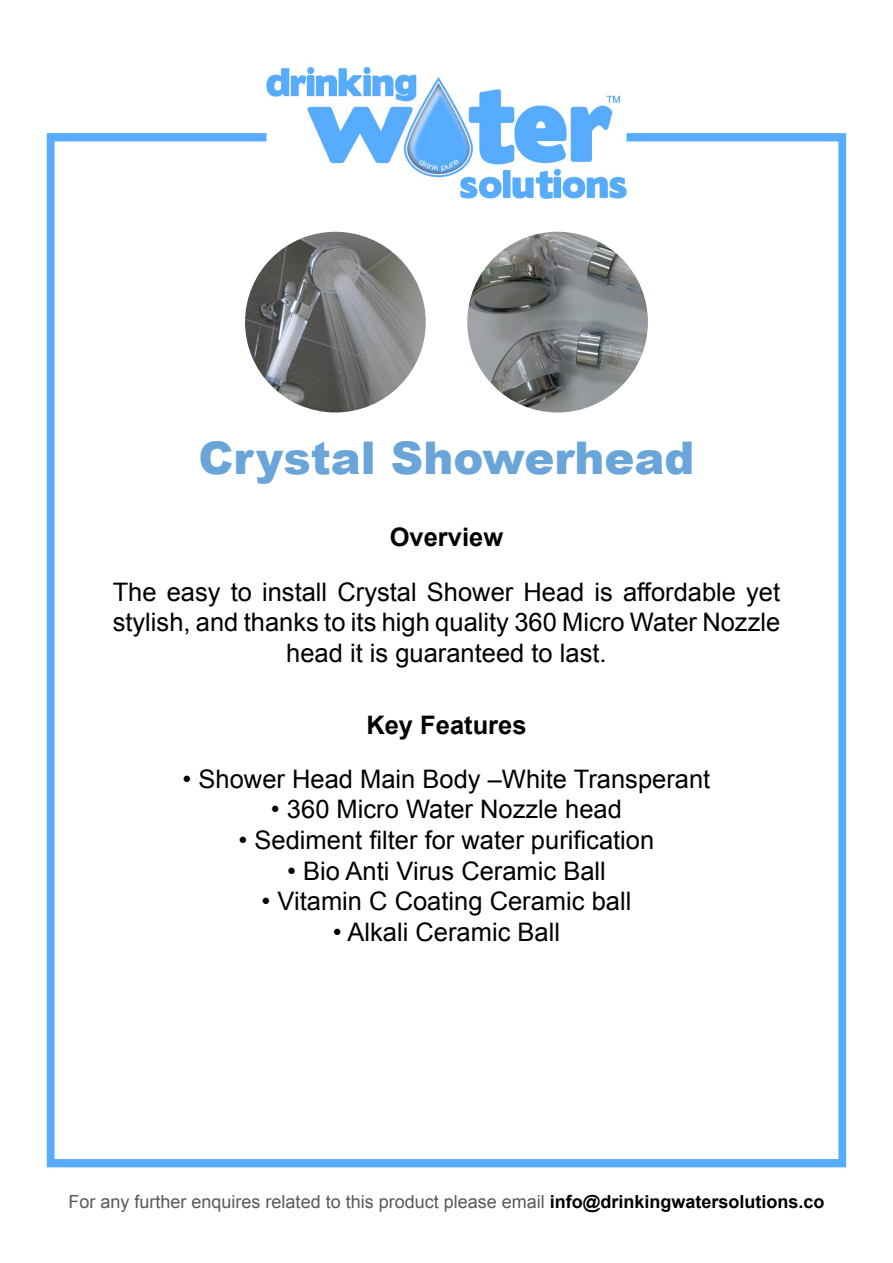
<style>
.page{position:relative;width:893px;height:1263px;background:#fff}
.page>*{position:absolute;margin:0;border:0;box-sizing:border-box;transform-origin:0 0}
.t1{font:900 45px "Arial";color:#6aa5d9}
.t2{font:25.5px/30.6px "Arial";color:#000;text-align:center}
.t3{font:700 25.5px "Arial";color:#000}
.t4{font:18px "Arial";color:#58595b}
.s1{font-weight:700;color:#000}
</style>
<div class="page">
<img style="left:46px;top:66px;width:801px;height:1102px">
<img style="left:467px;top:232px;width:181px;height:180px;border-radius:90px">
<img style="left:245px;top:232px;width:181px;height:180px;border-radius:90px">
<h1 class="t1" style="left:198px;top:426px;width:498px">Crystal Showerhead</h1>
<p class="t3" style="left:390px;top:520px;width:115px">Overview</p>
<p class="t2" style="left:113px;top:576px;width:669px">The easy to install Crystal Shower Head is affordable yet stylish, and thanks to its high quality 360 Micro Water Nozzle head it is guaranteed to last.</p>
<p class="t3" style="left:366px;top:708px;width:162px">Key Features</p>
<p class="t2" style="left:183px;top:764px;width:529px">• Shower Head Main Body –White Transperant</p>
<p class="t2" style="left:271px;top:794px;width:352px">• 360 Micro Water Nozzle head</p>
<p class="t2" style="left:239px;top:825px;width:417px">• Sediment filter for water purification</p>
<p class="t2" style="left:287px;top:855px;width:320px">• Bio Anti Virus Ceramic Ball</p>
<p class="t2" style="left:262px;top:886px;width:371px">• Vitamin C Coating Ceramic ball</p>
<p class="t2" style="left:333px;top:917px;width:229px">• Alkali Ceramic Ball</p>
<p class="t4" style="left:69px;top:1190px;width:757px">For any further enquires related to this product please email <span class="s1">info@drinkingwatersolutions.co</span></p>
</div>
